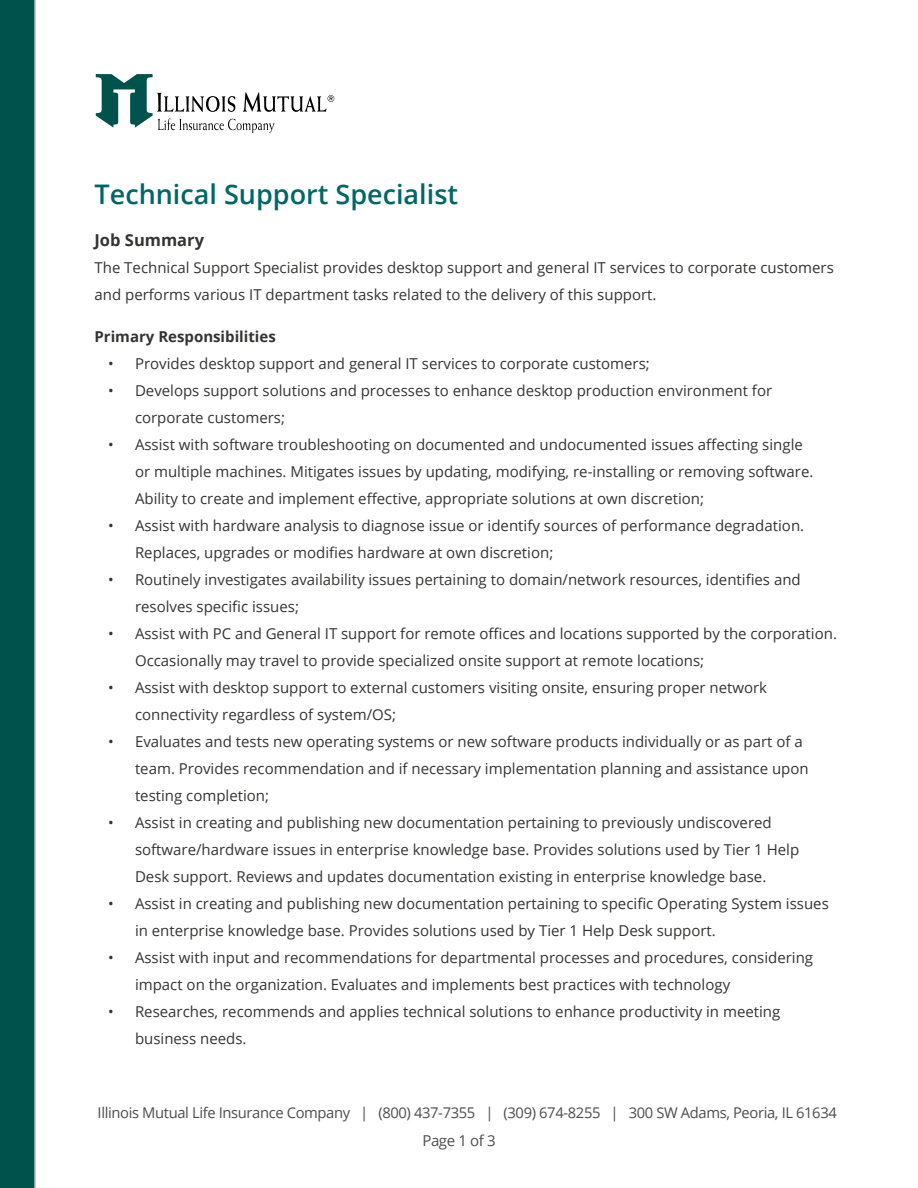
<style>
.page{position:relative;width:918px;height:1188px;background:#fff}
.page>*{position:absolute;margin:0;border:0;box-sizing:border-box;transform-origin:0 0}
.t1{font:600 27px "Open Sans";color:#026666}
.t2{font:700 16.5px "Open Sans";color:#343433}
.t3{font:15px/27px "Open Sans";color:#343433}
.t4{font:700 15px "Open Sans";color:#343433}
.t5{font:15px "Open Sans";letter-spacing:-.025em;color:#4d4d4f}
.t6{font:14.7px "Open Sans";letter-spacing:-.025em;color:#4d4d4f}
</style>
<div class="page">
<svg style="left:96px;top:74px;width:238px;height:59px"></svg>
<div style="left:0;top:0;width:36px;height:1188px;background:#00524d"></div>
<h1 class="t1" style="left:94px;top:175px;width:365px">Technical Support Specialist</h1>
<p class="t2" style="left:94px;top:228px;width:111px">Job Summary</p>
<p class="t3" style="left:94px;top:253px;width:741px">The Technical Support Specialist provides desktop support and general IT services to corporate customers and performs various IT department tasks related to the delivery of this support.</p>
<p class="t4" style="left:94px;top:325px;width:183px">Primary Responsibilities</p>
<p class="t3" style="left:108px;top:349px;width:543px">• Provides desktop support and general IT services to corporate customers;</p>
<p class="t3" style="left:135px;top:376px;width:639px;text-indent:-27px">• Develops support solutions and processes to enhance desktop production environment for corporate customers;</p>
<p class="t3" style="left:135px;top:430px;width:680px;text-indent:-27px">• Assist with software troubleshooting on documented and undocumented issues affecting single or multiple machines. Mitigates issues by updating, modifying, re-installing or removing software.<br>Ability to create and implement effective, appropriate solutions at own discretion;</p>
<p class="t3" style="left:135px;top:511px;width:671px;text-indent:-27px">• Assist with hardware analysis to diagnose issue or identify sources of performance degradation.<br>Replaces, upgrades or modifies hardware at own discretion;</p>
<p class="t3" style="left:135px;top:565px;width:667px;text-indent:-27px">• Routinely investigates availability issues pertaining to domain/network resources, identifies and resolves specific issues;</p>
<p class="t3" style="left:135px;top:619px;width:703px;text-indent:-27px">• Assist with PC and General IT support for remote offices and locations supported by the corporation.<br>Occasionally may travel to provide specialized onsite support at remote locations;</p>
<p class="t3" style="left:135px;top:673px;width:634px;text-indent:-27px">• Assist with desktop support to external customers visiting onsite, ensuring proper network connectivity regardless of system/OS;</p>
<p class="t3" style="left:135px;top:727px;width:675px;text-indent:-27px">• Evaluates and tests new operating systems or new software products individually or as part of a team. Provides recommendation and if necessary implementation planning and assistance upon testing completion;</p>
<p class="t3" style="left:135px;top:808px;width:666px;text-indent:-27px">• Assist in creating and publishing new documentation pertaining to previously undiscovered software/hardware issues in enterprise knowledge base. Provides solutions used by Tier 1 Help<br>Desk support. Reviews and updates documentation existing in enterprise knowledge base.</p>
<p class="t3" style="left:135px;top:889px;width:695px;text-indent:-27px">• Assist in creating and publishing new documentation pertaining to specific Operating System issues in enterprise knowledge base. Provides solutions used by Tier 1 Help Desk support.</p>
<p class="t3" style="left:135px;top:943px;width:680px;text-indent:-27px">• Assist with input and recommendations for departmental processes and procedures, considering impact on the organization. Evaluates and implements best practices with technology</p>
<p class="t3" style="left:135px;top:997px;width:647px;text-indent:-27px">• Researches, recommends and applies technical solutions to enhance productivity in meeting business needs.</p>
<p class="t6" style="left:98px;top:1103px;width:741px">Illinois Mutual Life Insurance Company | (800) 437-7355 | (309) 674-8255 | 300 SW Adams, Peoria, IL 61634</p>
<p class="t5" style="left:422px;top:1130px;width:75px">Page 1 of 3</p>
</div>
